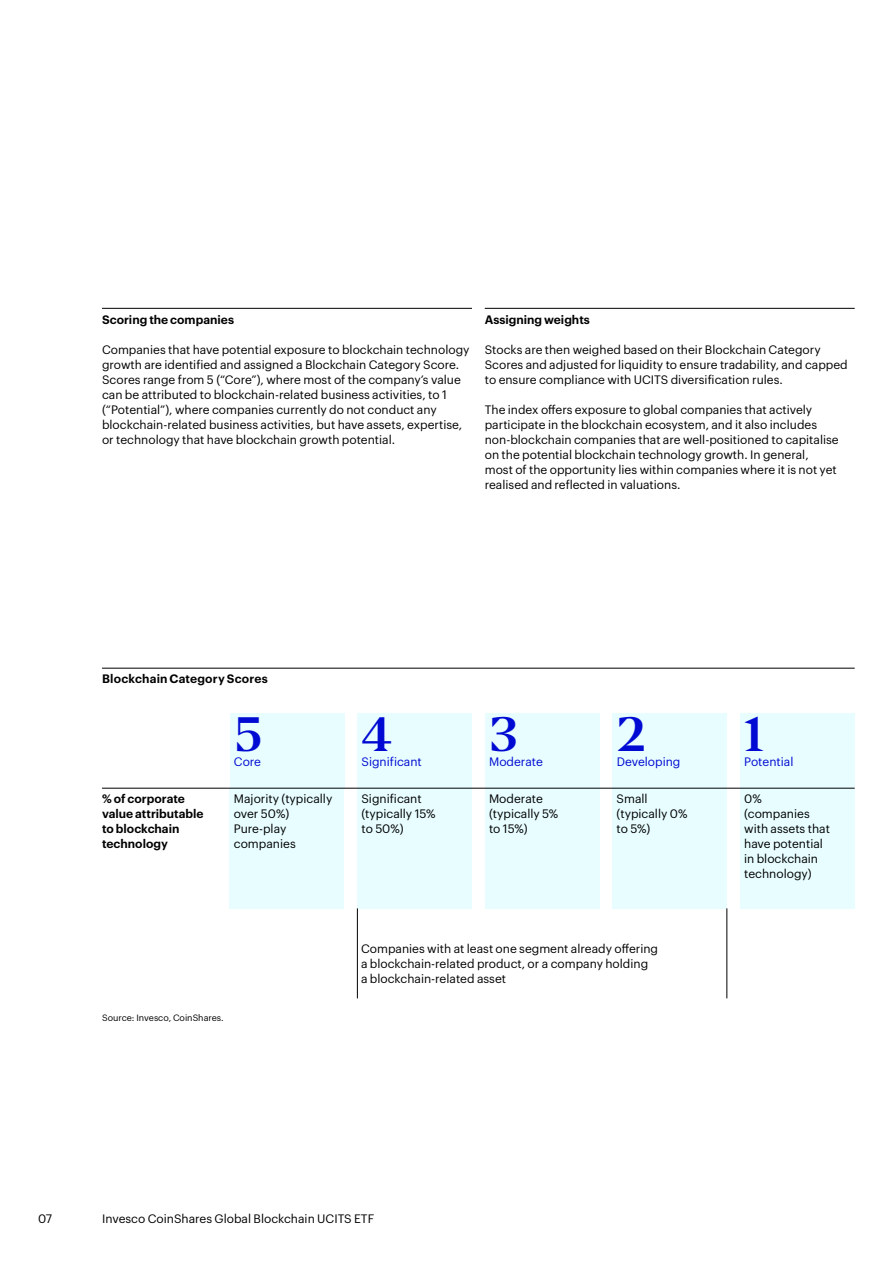
<style>
.page{position:relative;width:893px;height:1263px;background:#fff}
.page>*{position:absolute;margin:0;border:0;box-sizing:border-box;transform-origin:0 0}
.t1{font:45px "Invesco Editor";color:#000ad2}
.t2{font:12px/15px "Graphik";color:#000}
.t3{font:600 12px/15px "Graphik";color:#000}
.t4{font:12px "Graphik";color:#000ad2}
.t5{font:9px "Graphik";color:#000}
</style>
<div class="page">
<hr style="left:102px;top:308px;width:370px;height:1px;background:#000">
<hr style="left:485px;top:308px;width:370px;height:1px;background:#000">
<div style="left:230px;top:713px;width:114px;height:75px;background:#e7fdff"></div>
<div style="left:357px;top:713px;width:115px;height:75px;background:#e7fdff"></div>
<div style="left:485px;top:713px;width:115px;height:75px;background:#e7fdff"></div>
<div style="left:612px;top:713px;width:115px;height:75px;background:#e7fdff"></div>
<div style="left:740px;top:713px;width:115px;height:75px;background:#e7fdff"></div>
<hr style="left:102px;top:668px;width:753px;height:1px;background:#000">
<div style="left:230px;top:788px;width:114px;height:120px;background:#e7fdff"></div>
<div style="left:485px;top:788px;width:114px;height:120px;background:#e7fdff"></div>
<div style="left:357px;top:788px;width:115px;height:120px;background:#e7fdff"></div>
<div style="left:612px;top:788px;width:115px;height:120px;background:#e7fdff"></div>
<div style="left:740px;top:788px;width:115px;height:120px;background:#e7fdff"></div>
<hr style="left:102px;top:788px;width:753px;height:1px;background:#000">
<hr style="left:357px;top:908px;width:1px;height:90px;background:#000">
<hr style="left:727px;top:908px;width:1px;height:90px;background:#000">
<p class="t3" style="left:102px;top:311px;width:133px">Scoring the companies</p>
<p class="t2" style="left:102px;top:341px;width:369px">Companies that have potential exposure to blockchain technology growth are identified and assigned a Blockchain Category Score.<br>Scores range from 5 (“Core”), where most of the company’s value can be attributed to blockchain-related business activities, to 1 (“Potential”), where companies currently do not conduct any blockchain-related business activities, but have assets, expertise, or technology that have blockchain growth potential.</p>
<p class="t3" style="left:485px;top:311px;width:107px">Assigning weights</p>
<p class="t2" style="left:485px;top:341px;width:364px">Stocks are then weighed based on their Blockchain Category<br>Scores and adjusted for liquidity to ensure tradability, and capped to ensure compliance with UCITS diversification rules.</p>
<p class="t2" style="left:485px;top:401px;width:355px">The index offers exposure to global companies that actively participate in the blockchain ecosystem, and it also includes non‑blockchain companies that are well-positioned to capitalise on the potential blockchain technology growth. In general, most of the opportunity lies within companies where it is not yet realised and reflected in valuations.</p>
<p class="t3" style="left:102px;top:670px;width:167px">Blockchain Category Scores</p>
<h1 class="t1" style="left:234px;top:706px;width:30px">5</h1>
<p class="t4" style="left:234px;top:753px;width:29px">Core</p>
<h1 class="t1" style="left:362px;top:706px;width:32px">4</h1>
<p class="t4" style="left:362px;top:753px;width:62px">Significant</p>
<h1 class="t1" style="left:489px;top:706px;width:31px">3</h1>
<p class="t4" style="left:489px;top:753px;width:55px">Moderate</p>
<h1 class="t1" style="left:617px;top:706px;width:31px">2</h1>
<p class="t4" style="left:617px;top:753px;width:65px">Developing</p>
<h1 class="t1" style="left:744px;top:706px;width:21px">1</h1>
<p class="t4" style="left:744px;top:753px;width:51px">Potential</p>
<p class="t3" style="left:102px;top:790px;width:103px">% of corporate value attributable to blockchain technology</p>
<p class="t2" style="left:361px;top:790px;width:76px">Significant (typically 15% to 50%)</p>
<p class="t2" style="left:617px;top:790px;width:72px">Small (typically 0% to 5%)</p>
<p class="t2" style="left:744px;top:790px;width:87px">0% (companies with assets that have potential in blockchain technology)</p>
<p class="t2" style="left:234px;top:790px;width:100px">Majority (typically over 50%)<br>Pure-play companies</p>
<p class="t2" style="left:489px;top:790px;width:71px">Moderate (typically 5% to 15%)</p>
<p class="t5" style="left:102px;top:1011px;width:123px">Source: Invesco, CoinShares.</p>
<p class="t2" style="left:361px;top:940px;width:298px">Companies with at least one segment already offering a blockchain-related product, or a company holding<br>a blockchain-related asset</p>
<p class="t2" style="left:38px;top:1210px;width:15px">07</p>
<p class="t2" style="left:102px;top:1210px;width:274px">Invesco CoinShares Global Blockchain UCITS ETF</p>
</div>
